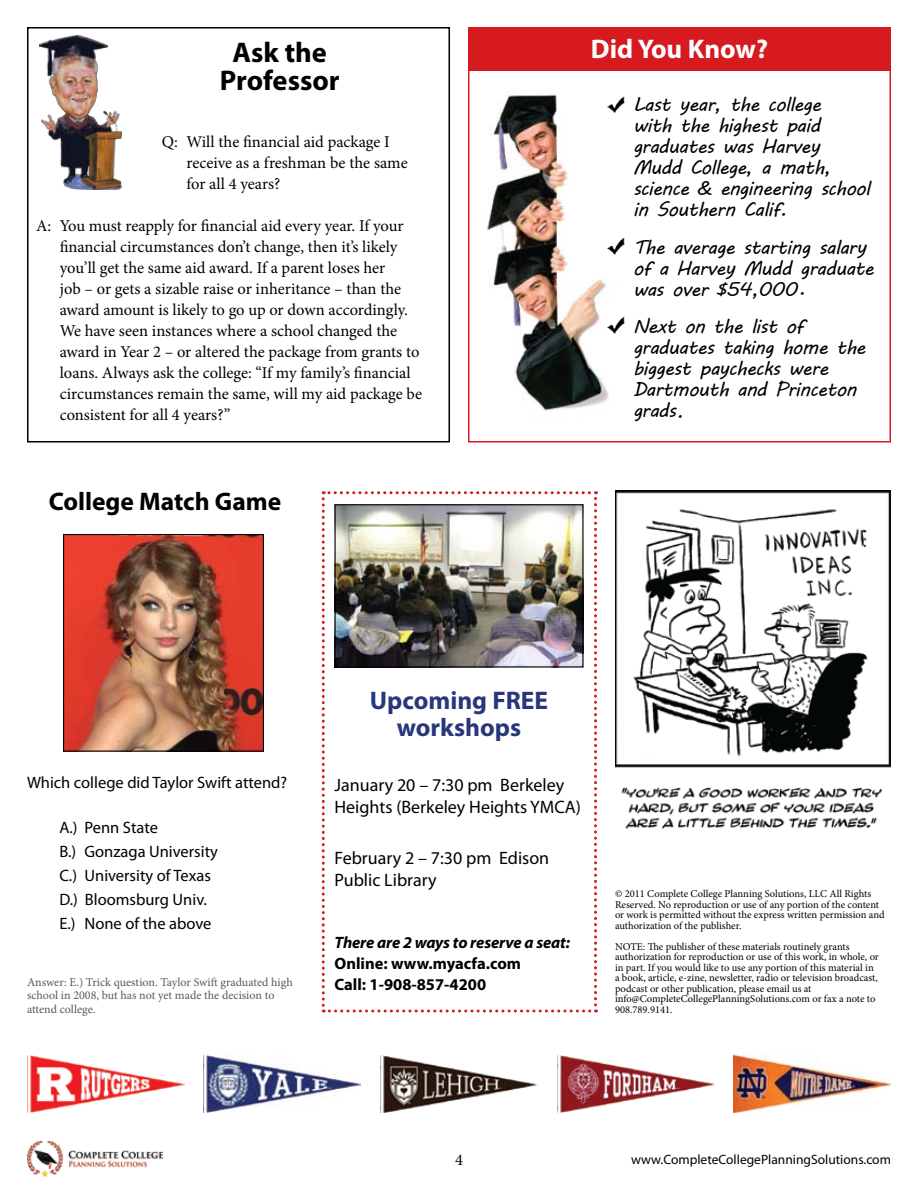
<style>
.page{position:relative;width:918px;height:1188px;background:#fff}
.page>*{position:absolute;margin:0;border:0;box-sizing:border-box;transform-origin:0 0}
.t1{font:700 28.5px/28.5px "Myriad Pro";color:#000;text-align:center}
.t2{font:700 27px "Myriad Pro";color:#fff}
.t3{font:700 25.5px/27px "Myriad Pro";color:#28377c;text-align:center}
.t4{font:700 25.5px "Myriad Pro";color:#000}
.t5{font:19.5px/21px "MV Boli";letter-spacing:-.03em;color:#000}
.t6{font:18px/21.6px "Myriad Pro";color:#000}
.t7{font:16.5px/21px "Minion Pro";letter-spacing:-.005em;color:#000}
.t8{font:16.5px/24px "Myriad Pro";color:#000}
.t9{font:700 16.5px/21px "Myriad Pro";color:#000}
.t10{font:italic 700 16.5px "Myriad Pro";letter-spacing:-.01em;color:#000}
.t11{font:13.5px "Myriad Pro";color:#000}
.t12{font:12px/13.5px "Minion Pro";color:#58595b}
.t13{font:10.5px/10.5px "Minion Pro";color:#000}
</style>
<div class="page">
<svg style="left:322px;top:491px;width:275px;height:521px"></svg>
<img style="left:487px;top:93px;width:122px;height:318px">
<img style="left:380px;top:1055px;width:158px;height:57px">
<img style="left:557px;top:1055px;width:157px;height:57px">
<img style="left:27px;top:1055px;width:157px;height:57px">
<img style="left:734px;top:1055px;width:157px;height:57px">
<img style="left:204px;top:1055px;width:157px;height:57px">
<div style="left:468px;top:27px;width:423px;height:43px;background:#d71920"></div>
<div style="left:468px;top:27px;width:423px;height:415px;border:2px solid #d71920"></div>
<img style="left:604px;top:93px;width:21px;height:23px">
<img style="left:604px;top:314px;width:21px;height:22px">
<img style="left:604px;top:235px;width:21px;height:22px">
<img style="left:336px;top:506px;width:246px;height:160px">
<div style="left:334px;top:504px;width:250px;height:164px;border:1px solid #000"></div>
<img style="left:27px;top:1142px;width:136px;height:35px">
<div style="left:27px;top:27px;width:423px;height:415px;border:2px solid #000"></div>
<img style="left:40px;top:36px;width:82px;height:154px">
<img style="left:615px;top:490px;width:276px;height:278px">
<img style="left:621px;top:787px;width:261px;height:42px">
<img style="left:65px;top:536px;width:197px;height:214px">
<div style="left:63px;top:534px;width:201px;height:218px;border:1px solid #000"></div>
<h1 class="t1" style="left:220px;top:37px;width:121px">Ask the<br>Professor</h1>
<h3 class="t7" style="left:186px;top:131px;width:223px;text-indent:-24px">Q: Will the financial aid package I receive as a freshman be the same for all 4 years?</h3>
<h3 class="t7" style="left:36px;top:215px;width:17px">A:</h3>
<p class="t7" style="left:60px;top:215px;width:364px">You must reapply for financial aid every year. If your financial circumstances don’t change, then it’s likely you’ll get the same aid award. If a parent loses her<br>job – or gets a sizable raise or inheritance – than the award amount is likely to go up or down accordingly.<br>We have seen instances where a school changed the award in Year 2 – or altered the package from grants to loans. Always ask the college: “If my family’s financial circumstances remain the same, will my aid package be consistent for all 4 years?”</p>
<h3 class="t4" style="left:49px;top:484px;width:234px">College Match Game</h3>
<h2 class="t2" style="left:591px;top:31px;width:179px">Did You Know?</h2>
<h3 class="t5" style="left:633px;top:94px;width:239px">Last year, the college<br>with the highest paid graduates was Harvey<br>Mudd College, a math, science &amp; engineering school in Southern Calif.</h3>
<h3 class="t5" style="left:633px;top:236px;width:242px">The average starting salary of a Harvey Mudd graduate was over $54,000.</h3>
<h3 class="t5" style="left:633px;top:316px;width:234px">Next on the list of graduates taking home the biggest paychecks were<br>Dartmouth and Princeton grads.</h3>
<h3 class="t8" style="left:27px;top:770px;width:262px">Which college did Taylor Swift attend?</h3>
<h3 class="t8" style="left:59px;top:815px;width:160px">A.) Penn State<br>B.) Gonzaga University<br>C.) University of Texas<br>D.) Bloomsburg Univ.<br>E.) None of the above</h3>
<p class="t12" style="left:27px;top:975px;width:267px">Answer: E.) Trick question. Taylor Swift graduated high school in 2008, but has not yet made the decision to attend college.</p>
<h3 class="t3" style="left:370px;top:686px;width:180px">Upcoming FREE workshops</h3>
<h3 class="t6" style="left:334px;top:774px;width:248px">January 20 – 7:30 pm Berkeley<br>Heights (Berkeley Heights YMCA)</h3>
<h3 class="t6" style="left:334px;top:847px;width:216px">February 2 – 7:30 pm Edison<br>Public Library</h3>
<h3 class="t10" style="left:334px;top:931px;width:237px">There are 2 ways to reserve a seat:</h3>
<h3 class="t9" style="left:334px;top:952px;width:188px">Online: www.myacfa.com<br>Call: 1-908-857-4200</h3>
<p class="t13" style="left:615px;top:888px;width:271px">© 2011 Complete College Planning Solutions, LLC All Rights Reserved. No reproduction or use of any portion of the content or work is permitted without the express written permission and authorization of the publisher.</p>
<p class="t13" style="left:615px;top:941px;width:265px">NOTE: The publisher of these materials routinely grants authorization for reproduction or use of this work, in whole, or in part. If you would like to use any portion of this material in a book, article, e-zine, newsletter, radio or television broadcast, podcast or other publication, please email us at info@CompleteCollegePlanningSolutions.com or fax a note to 908.789.9141.</p>
<h3 class="t7" style="left:455px;top:1149px;width:9px">4</h3>
<p class="t11" style="left:631px;top:1151px;width:261px">www.CompleteCollegePlanningSolutions.com</p>
</div>
